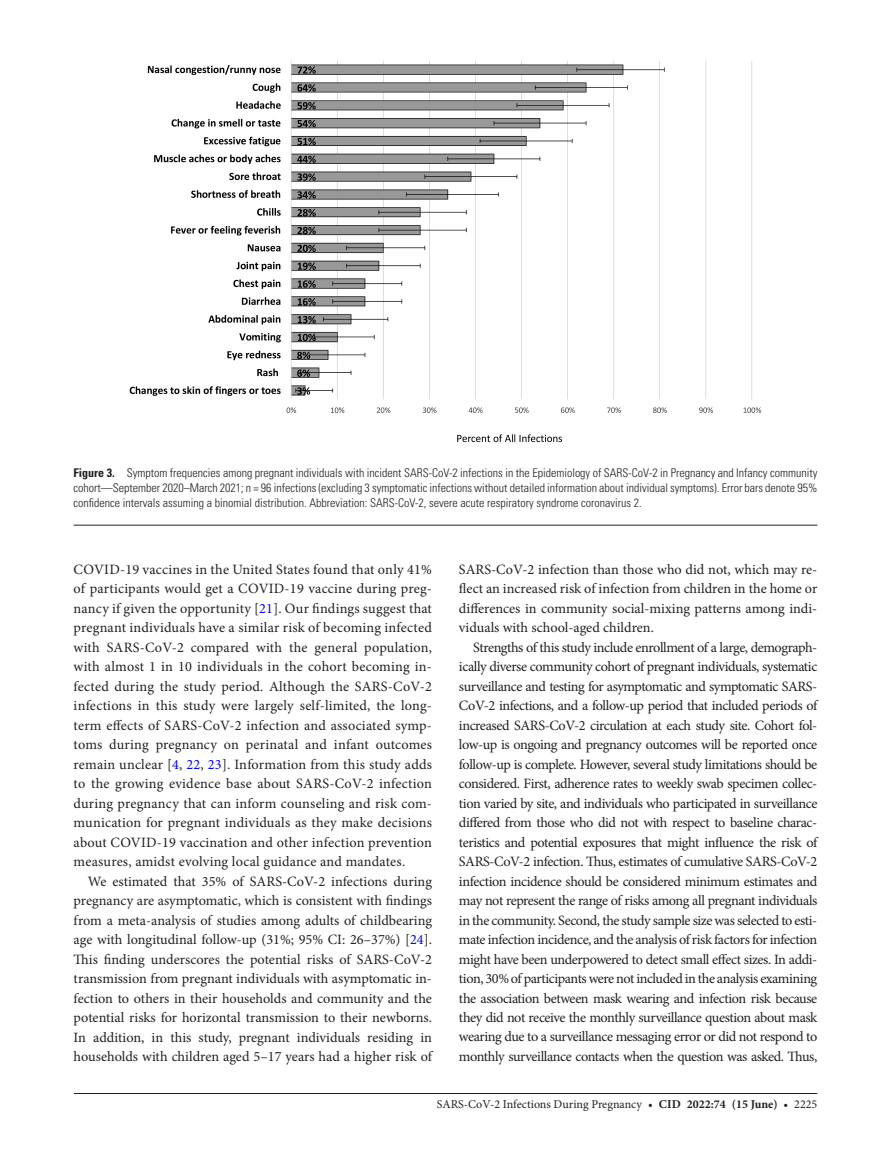
<style>
.page{position:relative;width:891px;height:1174px;background:#fff}
.page>*{position:absolute;margin:0;border:0;box-sizing:border-box;transform-origin:0 0}
.t1{font:14.25px/19.5px "Minion Pro";letter-spacing:-.005em;color:#231f20;text-align:justify}
.t2{font:300 condensed 12px/15px "Univers LT Std";color:#231f20;text-align:justify}
.t3{font:12px "Minion Pro";color:#231f20}
.s1{font-weight:700}
.s2{color:#00f}
</style>
<div class="page">
<hr style="left:74px;top:1093px;width:743px;height:1px;background:#231f20">
<hr style="left:74px;top:525px;width:743px;height:1px;background:#231f20">
<img style="left:129px;top:60px;width:633px;height:383px">
<p class="t2" style="left:74px;top:465px;width:745px"><span class="s1">Figure 3.</span> Symptom frequencies among pregnant individuals with incident SARS-CoV-2 infections in the Epidemiology of SARS-CoV-2 in Pregnancy and Infancy community cohort—September 2020–March 2021; n = 96 infections (excluding 3 symptomatic infections without detailed information about individual symptoms). Error bars denote 95% confidence intervals assuming a binomial distribution. Abbreviation: SARS-CoV-2, severe acute respiratory syndrome coronavirus 2.</p>
<p class="t1" style="left:74px;top:560px;width:360px">COVID-19 vaccines in the United States found that only 41% of participants would get a COVID-19 vaccine during preg&shy;nancy if given the opportunity [<span class="s2">21</span>]. Our findings suggest that pregnant individuals have a similar risk of becoming infected with SARS-CoV-2 compared with the general population, with almost 1 in 10 individuals in the cohort becoming in&shy;fected during the study period. Although the SARS-CoV-2 infections in this study were largely self-limited, the long&shy;term effects of SARS-CoV-2 infection and associated symp&shy;toms during pregnancy on perinatal and infant outcomes remain unclear [<span class="s2">4</span>, <span class="s2">22</span>, <span class="s2">23</span>]. Information from this study adds to the growing evidence base about SARS-CoV-2 infection during pregnancy that can inform counseling and risk com&shy;munication for pregnant individuals as they make decisions about COVID-19 vaccination and other infection prevention measures, amidst evolving local guidance and mandates.</p>
<p class="t1" style="left:74px;top:871px;width:360px;text-indent:14px">We estimated that 35% of SARS-CoV-2 infections during pregnancy are asymptomatic, which is consistent with findings from a meta-analysis of studies among adults of childbearing age with longitudinal follow-up (31%; 95% CI: 26–37%) [<span class="s2">24</span>].<br>This finding underscores the potential risks of SARS-CoV-2 transmission from pregnant individuals with asymptomatic in&shy;fection to others in their households and community and the potential risks for horizontal transmission to their newborns.<br>In addition, in this study, pregnant individuals residing in households with children aged 5–17 years had a higher risk of</p>
<p class="t1" style="left:459px;top:559px;width:360px">SARS-CoV-2 infection than those who did not, which may re&shy;flect an increased risk of infection from children in the home or differences in community social-mixing patterns among indi&shy;viduals with school-aged children.</p>
<p class="t1" style="left:459px;top:637px;width:360px;text-indent:14px">Strengths of this study include enrollment of a large, demograph&shy;ically diverse community cohort of pregnant individuals, systematic surveillance and testing for asymptomatic and symptomatic SARS-CoV-2 infections, and a follow-up period that included periods of increased SARS-CoV-2 circulation at each study site. Cohort fol&shy;low-up is ongoing and pregnancy outcomes will be reported once follow-up is complete. However, several study limitations should be considered. First, adherence rates to weekly swab specimen collec&shy;tion varied by site, and individuals who participated in surveillance differed from those who did not with respect to baseline charac&shy;teristics and potential exposures that might influence the risk of SARS-CoV-2 infection. Thus, estimates of cumulative SARS-CoV-2 infection incidence should be considered minimum estimates and may not represent the range of risks among all pregnant individuals in the community. Second, the study sample size was selected to esti&shy;mate infection incidence, and the analysis of risk factors for infection might have been underpowered to detect small effect sizes. In addi&shy;tion, 30% of participants were not included in the analysis examining the association between mask wearing and infection risk because they did not receive the monthly surveillance question about mask wearing due to a surveillance messaging error or did not respond to monthly surveillance contacts when the question was asked. Thus,</p>
<p class="t3" style="left:437px;top:1096px;width:382px">SARS-CoV-2 Infections During Pregnancy • <span class="s1">cid 2022:74 (15 June)</span> • 2225</p>
</div>
